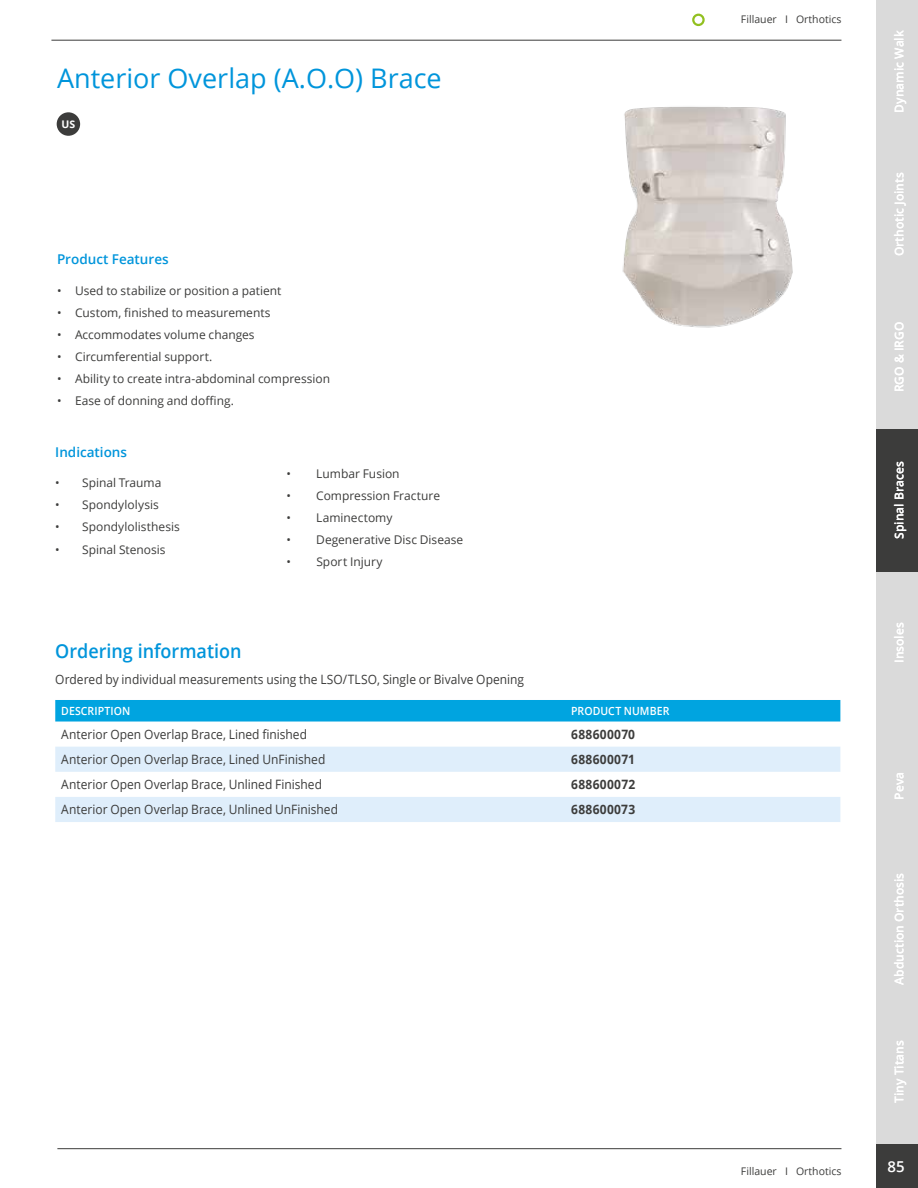
<style>
.page{position:relative;width:918px;height:1188px;background:#fff}
.page>*{position:absolute;margin:0;border:0;box-sizing:border-box;transform-origin:0 0}
.t1{font:27px "Open Sans";color:#0095db}
.t2{font:600 19.35px "Open Sans";color:#0095db;scale:.93 1}
.t3{font:600 15px "Open Sans";color:#fff}
.t4{font:600 13.5px "Open Sans";color:#0095db}
.t5{font:12.9px "Open Sans";color:#3c3c3b;scale:.93 1}
.t6{font:700 12.9px "Open Sans";letter-spacing:.025em;color:#3c3c3b;scale:.93 1}
.t7{font:12px "Open Sans";color:#3c3c3b}
.t8{font:600 12px "Open Sans";color:#fff}
.t9{font:600 11.25px "Open Sans";letter-spacing:.01em;color:#fff;scale:.93 1}
.t10{font:10.5px "Open Sans";color:#3c3c3b}
.t11{font:700 10.5px "Open Sans";color:#fff}
</style>
<div class="page">
<div style="left:57px;top:112px;width:23px;height:24px;background:#3c3c3b;border-radius:50%"></div>
<div style="left:55px;top:700px;width:785px;height:22px;background:#00a4e0"></div>
<svg style="left:55px;top:747px;width:785px;height:75px;fill:#dfeefb"></svg>
<img style="left:622px;top:106px;width:171px;height:222px">
<div style="left:692px;top:14px;width:13px;height:12px;border:2px solid #92c020;border-radius:50%"></div>
<hr style="left:51px;top:40px;width:790px;height:1px;background:#3c3c3b">
<hr style="left:57px;top:1148px;width:784px;height:1px;background:#3c3c3b">
<div style="left:877px;top:1143px;width:41px;height:45px;background:#3c3c3b"></div>
<div style="left:877px;top:0;width:41px;height:143px;background:#dadada"></div>
<div style="left:877px;top:143px;width:41px;height:143px;background:#dadada"></div>
<div style="left:877px;top:286px;width:41px;height:143px;background:#dadada"></div>
<div style="left:877px;top:429px;width:41px;height:143px;background:#3c3c3b"></div>
<div style="left:877px;top:572px;width:41px;height:143px;background:#dadada"></div>
<div style="left:877px;top:715px;width:41px;height:143px;background:#dadada"></div>
<div style="left:877px;top:858px;width:41px;height:143px;background:#dadada"></div>
<div style="left:877px;top:1001px;width:41px;height:143px;background:#dadada"></div>
<h1 class="t1" style="left:57px;top:60px;width:386px">Anterior Overlap (A.O.O) Brace</h1>
<p class="t11" style="left:62px;top:117px;width:15px">US</p>
<p class="t4" style="left:57px;top:250px;width:113px">Product Features</p>
<p class="t7" style="left:57px;top:282px;width:226px">• Used to stabilize or position a patient</p>
<p class="t7" style="left:57px;top:304px;width:215px">• Custom, finished to measurements</p>
<p class="t7" style="left:57px;top:326px;width:199px">• Accommodates volume changes</p>
<p class="t7" style="left:57px;top:348px;width:157px">• Circumferential support.</p>
<p class="t7" style="left:57px;top:371px;width:275px">• Ability to create intra-abdominal compression</p>
<p class="t7" style="left:57px;top:393px;width:178px">• Ease of donning and doffing.</p>
<p class="t4" style="left:55px;top:442px;width:73px">Indications</p>
<p class="t7" style="left:55px;top:475px;width:108px">• Spinal Trauma</p>
<p class="t7" style="left:55px;top:497px;width:105px">• Spondylolysis</p>
<p class="t7" style="left:55px;top:519px;width:126px">• Spondylolisthesis</p>
<p class="t7" style="left:55px;top:541px;width:112px">• Spinal Stenosis</p>
<p class="t7" style="left:286px;top:465px;width:115px">• Lumbar Fusion</p>
<p class="t7" style="left:286px;top:487px;width:155px">• Compression Fracture</p>
<p class="t7" style="left:286px;top:509px;width:108px">• Laminectomy</p>
<p class="t7" style="left:286px;top:531px;width:178px">• Degenerative Disc Disease</p>
<p class="t7" style="left:286px;top:553px;width:98px">• Sport Injury</p>
<h2 class="t2" style="left:55px;top:638px;width:202px">Ordering information</h2>
<p class="t5" style="left:55px;top:671px;width:506px">Ordered by individual measurements using the LSO/TLSO, Single or Bivalve Opening</p>
<p class="t9" style="left:61px;top:703px;width:76px">DESCRIPTION</p>
<p class="t9" style="left:571px;top:703px;width:107px">PRODUCT NUMBER</p>
<p class="t5" style="left:61px;top:726px;width:266px">Anterior Open Overlap Brace, Lined finished</p>
<p class="t6" style="left:571px;top:725px;width:70px">688600070</p>
<p class="t5" style="left:61px;top:751px;width:286px">Anterior Open Overlap Brace, Lined UnFinished</p>
<p class="t6" style="left:571px;top:750px;width:70px">688600071</p>
<p class="t5" style="left:61px;top:776px;width:282px">Anterior Open Overlap Brace, Unlined Finished</p>
<p class="t6" style="left:571px;top:776px;width:70px">688600072</p>
<p class="t5" style="left:61px;top:801px;width:299px">Anterior Open Overlap Brace, Unlined UnFinished</p>
<p class="t6" style="left:571px;top:801px;width:70px">688600073</p>
<p class="t10" style="left:741px;top:12px;width:102px">Fillauer I Orthotics</p>
<p class="t8" style="left:891px;top:113px;width:84px;rotate:-90deg">Dynamic Walk</p>
<p class="t8" style="left:891px;top:256px;width:85px;rotate:-90deg">Orthotic Joints</p>
<p class="t8" style="left:891px;top:392px;width:72px;rotate:-90deg">RGO &amp; IRGO</p>
<p class="t8" style="left:891px;top:539px;width:79px;rotate:-90deg">Spinal Braces</p>
<p class="t8" style="left:891px;top:663px;width:42px;rotate:-90deg">Insoles</p>
<p class="t8" style="left:891px;top:800px;width:29px;rotate:-90deg">Peva</p>
<p class="t8" style="left:891px;top:985px;width:113px;rotate:-90deg">Abduction Orthosis</p>
<p class="t8" style="left:891px;top:1103px;width:64px;rotate:-90deg">Tiny Titans</p>
<p class="t10" style="left:741px;top:1164px;width:102px">Fillauer I Orthotics</p>
<p class="t3" style="left:888px;top:1156px;width:19px">85</p>
</div>
